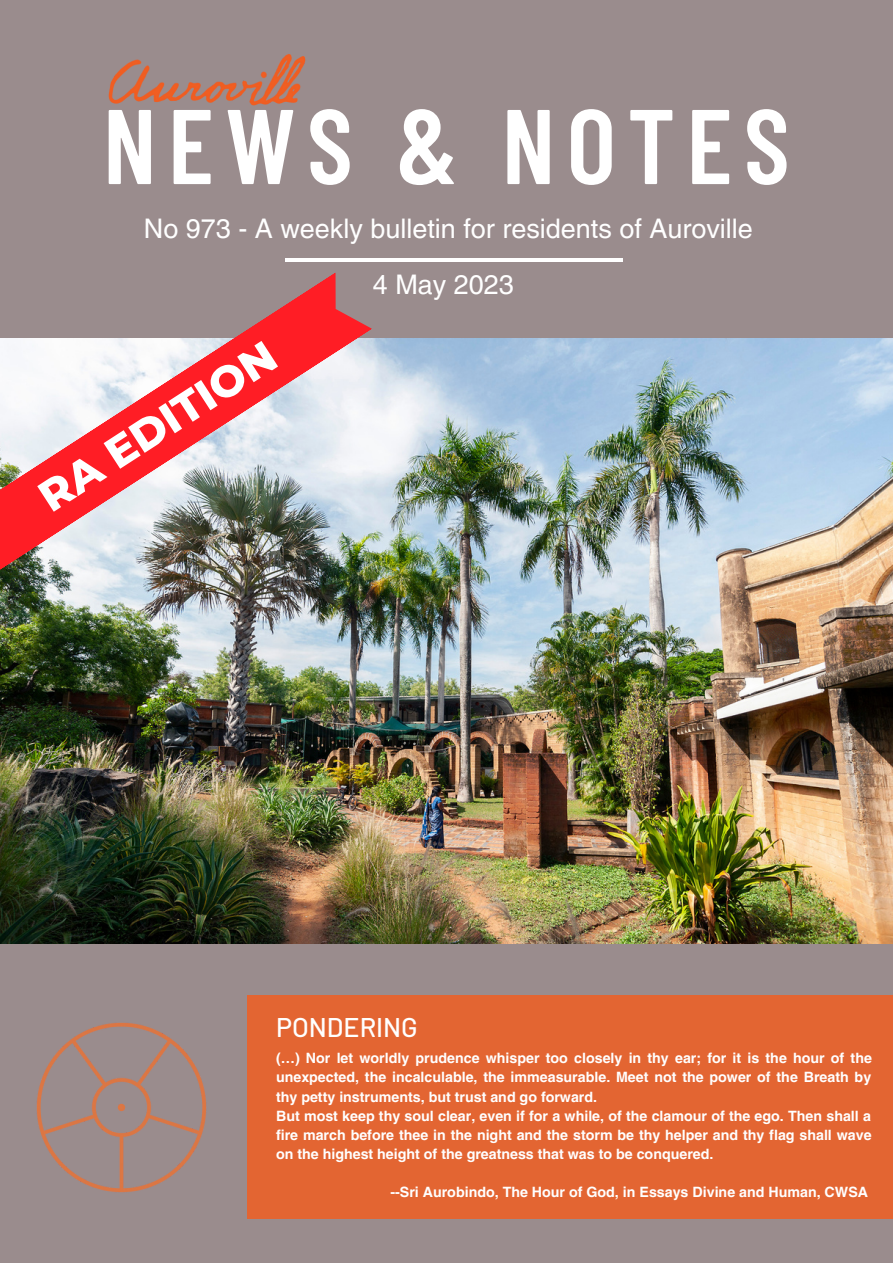
<style>
.page{position:relative;width:893px;height:1264px;background:#fff}
.page>*{position:absolute;margin:0;border:0;box-sizing:border-box;transform-origin:0 0}
.t1{font:600 105.9px "Barlow Condensed";letter-spacing:.105em;color:#fff}
.t2{font:800 43.5px "Montserrat";color:#fff}
.t3{font:27px "Helvetica LT Pro";color:#fff}
.t4{font:500 27px "Barlow";color:#fff}
.t5{font:700 14.25px/19px "Helvetica LT Pro";color:#fff;text-align:justify}
</style>
<div class="page">
<div style="left:0;top:0;width:892px;height:1262px;background:#9a8c8d"></div>
<img style="left:108px;top:54px;width:198px;height:52px">
<div style="left:247px;top:995px;width:645px;height:223px;background:#e36532"></div>
<img style="left:36px;top:1022px;width:171px;height:171px">
<img style="left:0;top:339px;width:892px;height:604px">
<svg style="left:0;top:272px;width:372px;height:311px"></svg>
<hr style="left:285px;top:258px;width:338px;height:3px;background:#fff">
<p class="t1" style="left:103px;top:78px;width:688px">NEWS &amp; NOTES</p>
<p class="t3" style="left:144px;top:218px;width:610px">No 973 - A weekly bulletin for residents of Auroville</p>
<p class="t2" style="left:28px;top:478px;width:275px;rotate:-33deg">RA EDITION</p>
<p class="t3" style="left:373px;top:274px;width:142px">4 May 2023</p>
<p class="t4" style="left:276px;top:1009px;width:143px">PONDERING</p>
<p class="t5" style="left:276px;top:1050px;width:597px">(…) Nor let worldly prudence whisper too closely in thy ear; for it is the hour of the unexpected, the incalculable, the immeasurable. Meet not the power of the Breath by thy petty instruments, but trust and go forward.</p>
<p class="t5" style="left:276px;top:1107px;width:597px">But most keep thy soul clear, even if for a while, of the clamour of the ego. Then shall a fire march before thee in the night and the storm be thy helper and thy flag shall wave on the highest height of the greatness that was to be conquered.</p>
<p class="t5" style="left:390px;top:1183px;width:479px">--Sri Aurobindo, The Hour of God, in Essays Divine and Human, CWSA</p>
</div>
